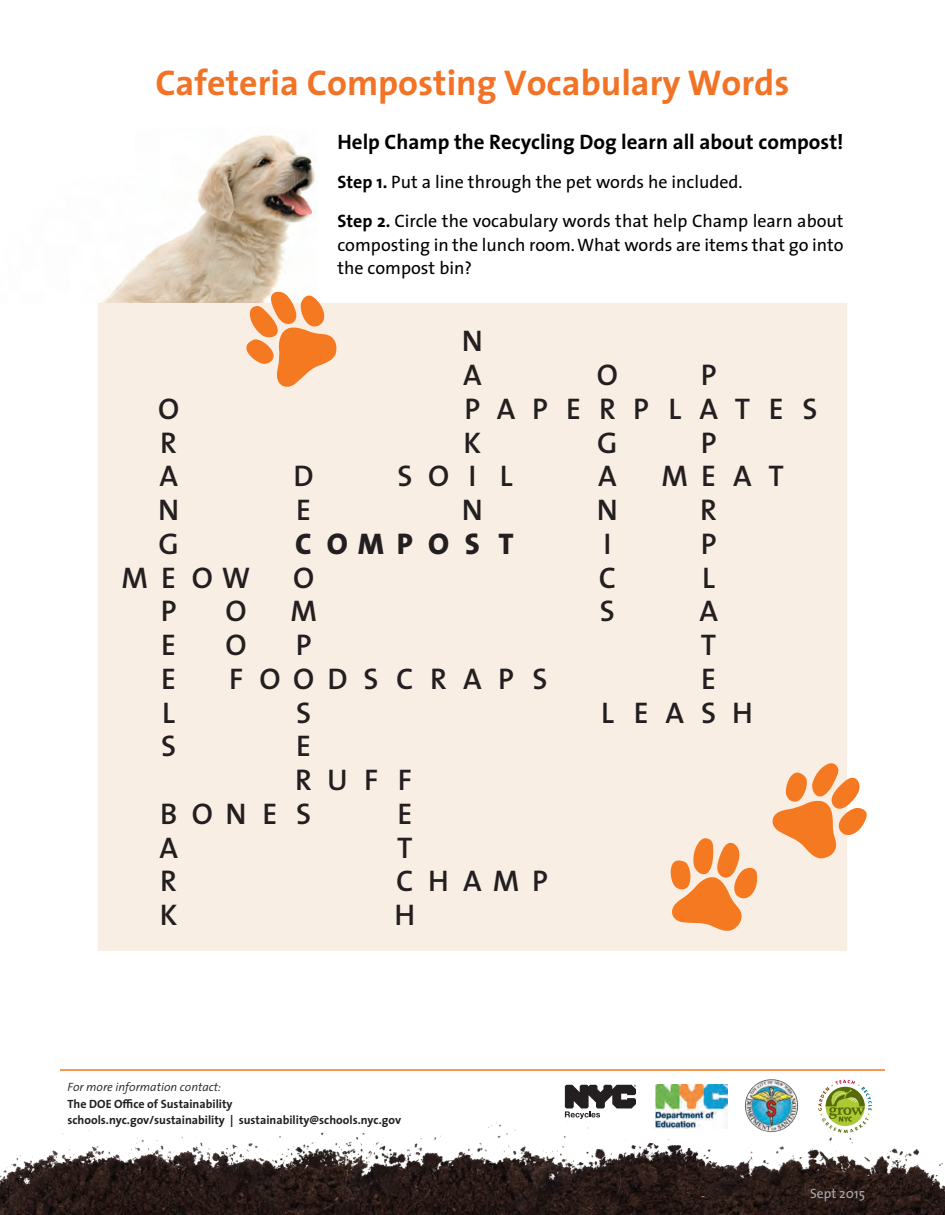
<style>
.page{position:relative;width:945px;height:1215px;background:#fff}
.page>*{position:absolute;margin:0;border:0;box-sizing:border-box;transform-origin:0 0}
.t1{font:700 36px "The Sans";color:#f37326}
.t2{font:600 30px/33.8px "The Sans";letter-spacing:.55em;color:#231f20}
.t3{font:600 30px "The Sans";letter-spacing:.6em;color:#231f20}
.t4{font:800 30px "The Sans";letter-spacing:.495em;color:#231f20}
.t5{font:700 21px "The Sans";color:#000}
.t6{font:18px/39px "The Sans";color:#000}
.t7{font:13.5px "The Sans";color:#aaa}
.t8{font:700 12px/16.5px "The Sans";color:#231f20}
.t9{font:italic 300 12px "The Sans";color:#231f20}
.s1{font-weight:700}
</style>
<div class="page">
<img style="left:101px;top:135px;width:214px;height:168px">
<img style="left:0;top:1110px;width:945px;height:105px">
<img style="left:744px;top:1079px;width:55px;height:54px">
<img style="left:655px;top:1085px;width:72px;height:43px">
<svg style="left:816px;top:1079px;width:58px;height:57px"></svg>
<svg style="left:565px;top:1085px;width:71px;height:34px"></svg>
<hr style="left:60px;top:1069px;width:825px;height:2px;background:#f47921">
<div style="left:98px;top:303px;width:749px;height:648px;background:#f9eee4"></div>
<svg style="left:771px;top:760px;width:96px;height:99px;background:#f7b88b"></svg>
<svg style="left:668px;top:835px;width:90px;height:98px;background:#f6b280"></svg>
<svg style="left:242px;top:290px;width:96px;height:98px;background:#f5b586"></svg>
<h1 class="t1" style="left:156px;top:52px;width:635px">Cafeteria Composting Vocabulary Words</h1>
<p class="t5" style="left:338px;top:124px;width:508px">Help Champ the Recycling Dog learn all about compost!</p>
<p class="t6" style="left:338px;top:161px;width:508px"><span class="s1">Step 1.</span> Put a line through the pet words he included.<br><span class="s1">Step 2.</span> Circle the vocabulary words that help Champ learn about</p>
<p class="t6" style="left:338px;top:232px;width:508px;line-height:24px">composting in the lunch room. What words are items that go into the compost bin?</p>
<h2 class="t2" style="left:462px;top:323px;width:23px">N<br>A</h2>
<h2 class="t2" style="left:597px;top:357px;width:23px">O</h2>
<h2 class="t2" style="left:701px;top:357px;width:17px">P</h2>
<h2 class="t2" style="left:158px;top:391px;width:23px">O</h2>
<h2 class="t3" style="left:465px;top:384px;width:354px">PAPERPLATES</h2>
<h2 class="t2" style="left:160px;top:425px;width:18px">R</h2>
<h2 class="t2" style="left:464px;top:425px;width:19px">K</h2>
<h2 class="t2" style="left:597px;top:425px;width:22px">G</h2>
<h2 class="t2" style="left:701px;top:425px;width:17px">P</h2>
<h2 class="t2" style="left:159px;top:458px;width:20px">A</h2>
<h2 class="t2" style="left:294px;top:458px;width:22px">D</h2>
<h2 class="t2" style="left:397px;top:458px;width:117px">SOI L</h2>
<h2 class="t2" style="left:598px;top:458px;width:20px">A</h2>
<h2 class="t2" style="left:662px;top:458px;width:124px">MEAT</h2>
<h2 class="t2" style="left:158px;top:492px;width:23px">N</h2>
<h2 class="t2" style="left:296px;top:492px;width:16px">E</h2>
<h2 class="t2" style="left:462px;top:492px;width:23px">N</h2>
<h2 class="t2" style="left:597px;top:492px;width:23px">N</h2>
<h2 class="t2" style="left:700px;top:492px;width:18px">R</h2>
<h2 class="t2" style="left:158px;top:526px;width:22px">G</h2>
<h2 class="t4" style="left:295px;top:518px;width:220px">COMPOS T</h2>
<h2 class="t2" style="left:603px;top:526px;width:9px">I</h2>
<h2 class="t2" style="left:701px;top:526px;width:17px">P</h2>
<h2 class="t2" style="left:122px;top:560px;width:130px">MEOW</h2>
<h2 class="t2" style="left:293px;top:560px;width:23px">O</h2>
<h2 class="t2" style="left:599px;top:560px;width:19px">C</h2>
<h2 class="t2" style="left:702px;top:560px;width:14px">L</h2>
<h2 class="t2" style="left:161px;top:593px;width:17px">P</h2>
<h2 class="t2" style="left:226px;top:593px;width:23px">O</h2>
<h2 class="t2" style="left:290px;top:593px;width:28px">M</h2>
<h2 class="t2" style="left:600px;top:593px;width:17px">S</h2>
<h2 class="t2" style="left:699px;top:593px;width:20px">A</h2>
<h2 class="t2" style="left:161px;top:627px;width:16px">E</h2>
<h2 class="t2" style="left:226px;top:627px;width:23px">O</h2>
<h2 class="t2" style="left:296px;top:627px;width:17px">P</h2>
<h2 class="t2" style="left:701px;top:627px;width:17px">T</h2>
<h2 class="t2" style="left:161px;top:661px;width:16px">E</h2>
<h2 class="t2" style="left:229px;top:661px;width:320px">FOODSCRAPS</h2>
<h2 class="t2" style="left:701px;top:661px;width:16px">E</h2>
<h2 class="t2" style="left:162px;top:695px;width:14px">L</h2>
<h2 class="t2" style="left:296px;top:695px;width:17px">S</h2>
<h2 class="t2" style="left:601px;top:695px;width:153px">LEASH</h2>
<h2 class="t2" style="left:161px;top:728px;width:17px">S</h2>
<h2 class="t2" style="left:296px;top:728px;width:16px">E</h2>
<h2 class="t2" style="left:295px;top:762px;width:118px">RUF F</h2>
<h2 class="t2" style="left:160px;top:796px;width:153px">BONE S</h2>
<h2 class="t2" style="left:397px;top:796px;width:16px">E</h2>
<h2 class="t2" style="left:159px;top:830px;width:20px">A</h2>
<h2 class="t2" style="left:397px;top:830px;width:17px">T</h2>
<h2 class="t2" style="left:160px;top:863px;width:18px">R</h2>
<h2 class="t2" style="left:396px;top:863px;width:153px">CHAMP</h2>
<h2 class="t2" style="left:160px;top:897px;width:19px">K</h2>
<h2 class="t2" style="left:395px;top:897px;width:22px">H</h2>
<p class="t9" style="left:68px;top:1077px;width:155px">For more information contact:</p>
<p class="t8" style="left:68px;top:1095px;width:335px">The DOE Office of Sustainability<br>schools.nyc.gov/sustainability | sustainability@schools.nyc.gov</p>
<p class="t7" style="left:810px;top:1183px;width:56px">Sept 2015</p>
</div>
